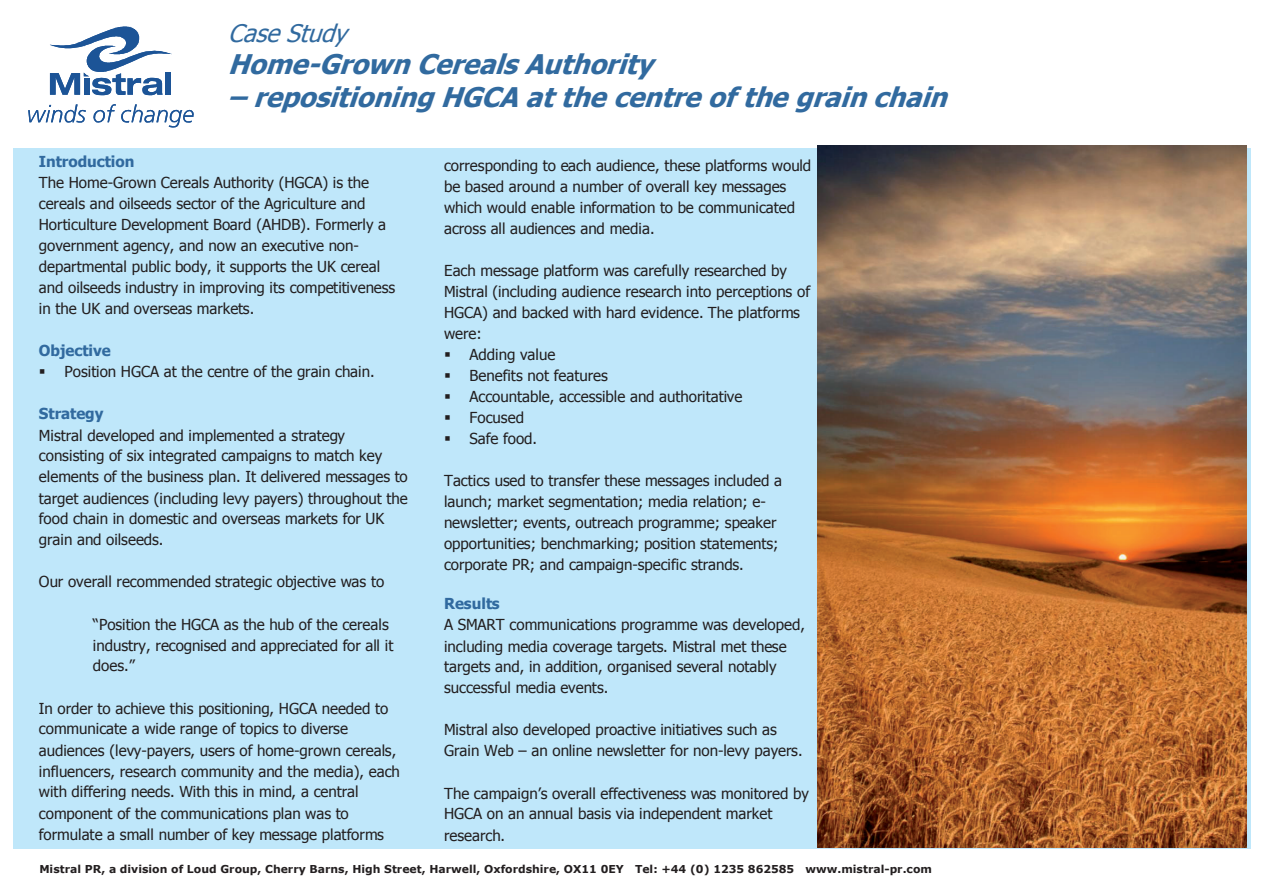
<style>
.page{position:relative;width:1263px;height:893px;background:#fff}
.page>*{position:absolute;margin:0;border:0;box-sizing:border-box;transform-origin:0 0}
.t1{font:italic 700 27px "Tahoma";color:#316a9f}
.t2{font:italic 24.15px "Tahoma";color:#316a9f}
.t3{font:15.15px/21px "Tahoma";color:#231f20}
.t4{font:700 15.15px "Tahoma";color:#316a9f}
.t5{font:700 11.85px "Tahoma";color:#231f20}
.t6{font:700 10.8px "Verdana";color:#231f20}
</style>
<div class="page">
<svg style="left:28px;top:104px;width:58px;height:19px"></svg>
<svg style="left:93px;top:104px;width:101px;height:24px"></svg>
<svg style="left:50px;top:27px;width:121px;height:68px"></svg>
<div style="left:13px;top:148px;width:1238px;height:701px;background:#bfe7fa"></div>
<img style="left:818px;top:146px;width:428px;height:701px">
<h2 class="t2" style="left:228px;top:17px;width:119px">CaseStudy</h2>
<h1 class="t1" style="left:228px;top:45px;width:426px">Home-GrownCerealsAuthority</h1>
<h1 class="t1" style="left:228px;top:78px;width:731px">– repositioningHGCAatthecentreofthegrainchain</h1>
<p class="t4" style="left:39px;top:151px;width:97px">Introduction</p>
<p class="t3" style="left:39px;top:172px;width:358px">The Home-Grown Cereals Authority (HGCA) is the cereals and oilseeds sector of the Agriculture and Horticulture Development Board (AHDB). Formerly a government agency, and now an executive non&shy;departmental public body, it supports the UK cereal and oilseeds industry in improving its competitiveness in the UK and overseas markets.</p>
<p class="t4" style="left:39px;top:340px;width:73px">Objective</p>
<p class="t3" style="left:39px;top:361px;width:337px">▪ Position HGCA at the centre of the grain chain.</p>
<p class="t4" style="left:39px;top:403px;width:66px">Strategy</p>
<p class="t3" style="left:39px;top:424px;width:370px">Mistral developed and implemented a strategy consisting of six integrated campaigns to match key elements of the business plan. It delivered messages to target audiences (including levy payers) throughout the food chain in domestic and overseas markets for UK grain and oilseeds.</p>
<p class="t3" style="left:39px;top:571px;width:347px">Our overall recommended strategic objective was to</p>
<p class="t3" style="left:93px;top:613px;width:302px">“Position the HGCA as the hub of the cereals industry, recognised and appreciated for all it does.”</p>
<p class="t3" style="left:39px;top:697px;width:363px">In order to achieve this positioning, HGCA needed to communicate a wide range of topics to diverse audiences (levy-payers, users of home-grown cereals, influencers, research community and the media), each with differing needs. With this in mind, a central component of the communications plan was to formulate a small number of key message platforms</p>
<p class="t3" style="left:444px;top:154px;width:369px">corresponding to each audience, these platforms would be based around a number of overall key messages which would enable information to be communicated across all audiences and media.</p>
<p class="t3" style="left:444px;top:259px;width:368px">Each message platform was carefully researched by Mistral (including audience research into perceptions of HGCA) and backed with hard evidence. The platforms were:</p>
<p class="t3" style="left:444px;top:343px;width:113px">▪ Adding value</p>
<p class="t3" style="left:444px;top:364px;width:165px">▪ Benefits not features</p>
<p class="t3" style="left:444px;top:386px;width:300px">▪ Accountable, accessible and authoritative</p>
<p class="t3" style="left:444px;top:406px;width:81px">▪ Focused</p>
<p class="t3" style="left:444px;top:427px;width:95px">▪ Safe food.</p>
<p class="t3" style="left:444px;top:469px;width:339px">Tactics used to transfer these messages included a launch; market segmentation; media relation; e&shy;newsletter; events, outreach programme; speaker opportunities; benchmarking; position statements; corporate PR; and campaign-specific strands.</p>
<p class="t4" style="left:444px;top:593px;width:57px">Results</p>
<p class="t3" style="left:444px;top:614px;width:362px">A SMART communications programme was developed, including media coverage targets. Mistral met these targets and, in addition, organised several notably successful media events.</p>
<p class="t3" style="left:444px;top:719px;width:360px">Mistral also developed proactive initiatives such as<br>Grain Web – an online newsletter for non-levy payers.</p>
<p class="t3" style="left:444px;top:782px;width:366px">The campaign’s overall effectiveness was monitored by<br>HGCA on an annual basis via independent market research.</p>
<p class="t5" style="left:28px;top:856px;width:795px">Mistral Group, Staplehurst Office Centre, Weston on the Green, Oxon OX25 3QU Tel: +44 (0) 1869 352 720 www.mistral-pr.co.uk</p>
<p class="t6" style="left:39px;top:862px;width:894px">Mistral PR, a division of Loud Group, Cherry Barns, High Street, Harwell, Oxfordshire, OX11 0EY Tel: +44 (0) 1235 862585 www.mistral-pr.com</p>
</div>
